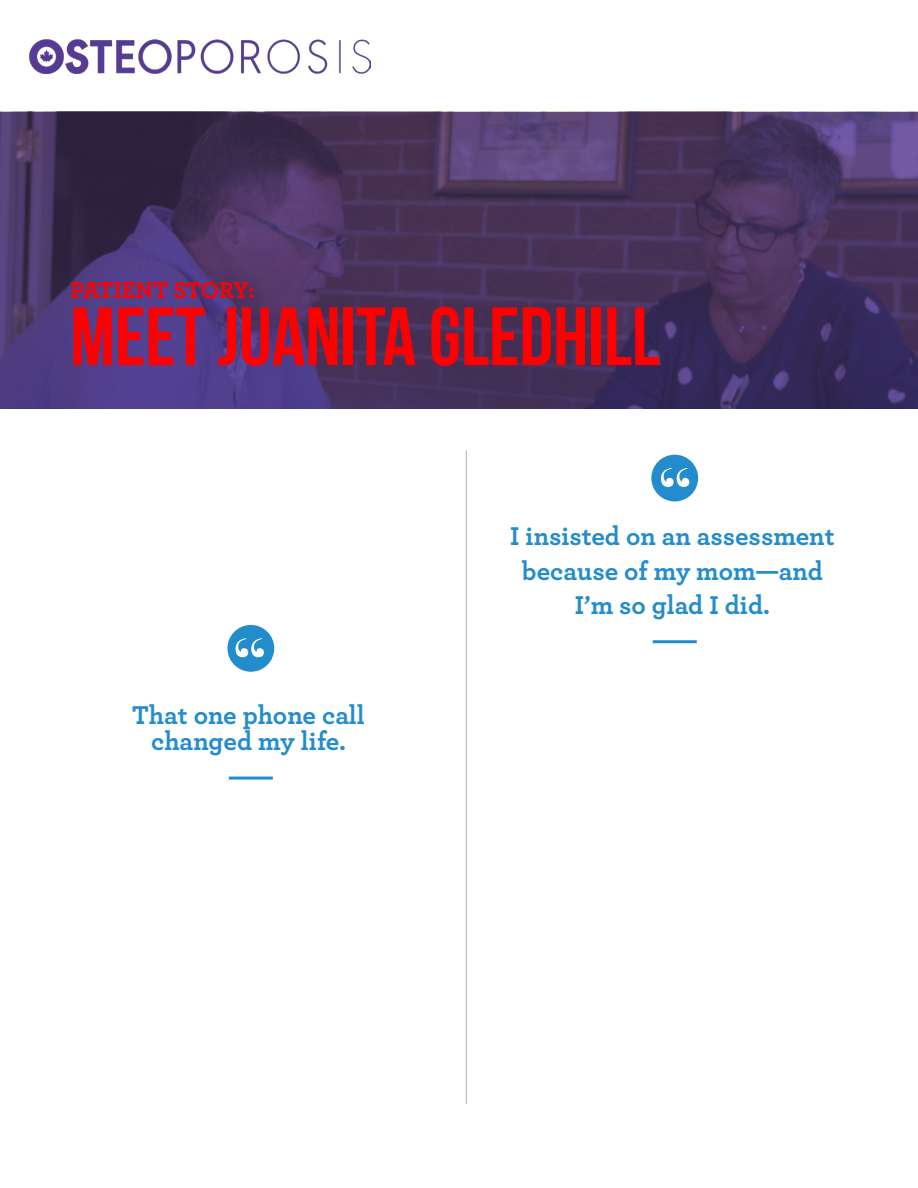
<style>
.page{position:relative;width:918px;height:1188px;background:#fff}
.page>*{position:absolute;margin:0;border:0;box-sizing:border-box;transform-origin:0 0}
.t1{font:700 82.5px "Bebas Neue";color:#f00}
.t2{font:700 65.85px "Bodoni Svty Two ITCTT";color:#fff}
.t3{font:700 27px/34.5px "Archer";color:#238ccc;text-align:center}
.t4{font:700 24px "Archer";letter-spacing:-.005em;color:#f00}
</style>
<div class="page">
<svg style="left:0;top:112px;width:918px;height:297px;background:#473463"></svg>
<div style="left:227px;top:625px;width:47px;height:47px;background:#238ccc;border-radius:50%"></div>
<div style="left:651px;top:455px;width:47px;height:46px;background:#238ccc;border-radius:50%"></div>
<hr style="left:229px;top:777px;width:44px;height:3px;background:#238ccc">
<hr style="left:653px;top:640px;width:44px;height:3px;background:#238ccc">
<hr style="left:466px;top:450px;width:1px;height:654px;background:#afaeae">
<img style="left:30px;top:39px;width:341px;height:34px">
<p class="t4" style="left:70px;top:278px;width:186px">PATIENT STORY:</p>
<h1 class="t1" style="left:70px;top:307px;width:591px">MEET JUANITA GLEDHILL</h1>
<h2 class="t2" style="left:657px;top:453px;width:38px">“</h2>
<h2 class="t2" style="left:231px;top:623px;width:38px">“</h2>
<p class="t3" style="left:132px;top:704px;width:234px;line-height:25.5px">That one phone call changed my life.</p>
<p class="t3" style="left:510px;top:520px;width:326px">I insisted on an assessment because of my mom—and<br>I’m so glad I did.</p>
</div>
